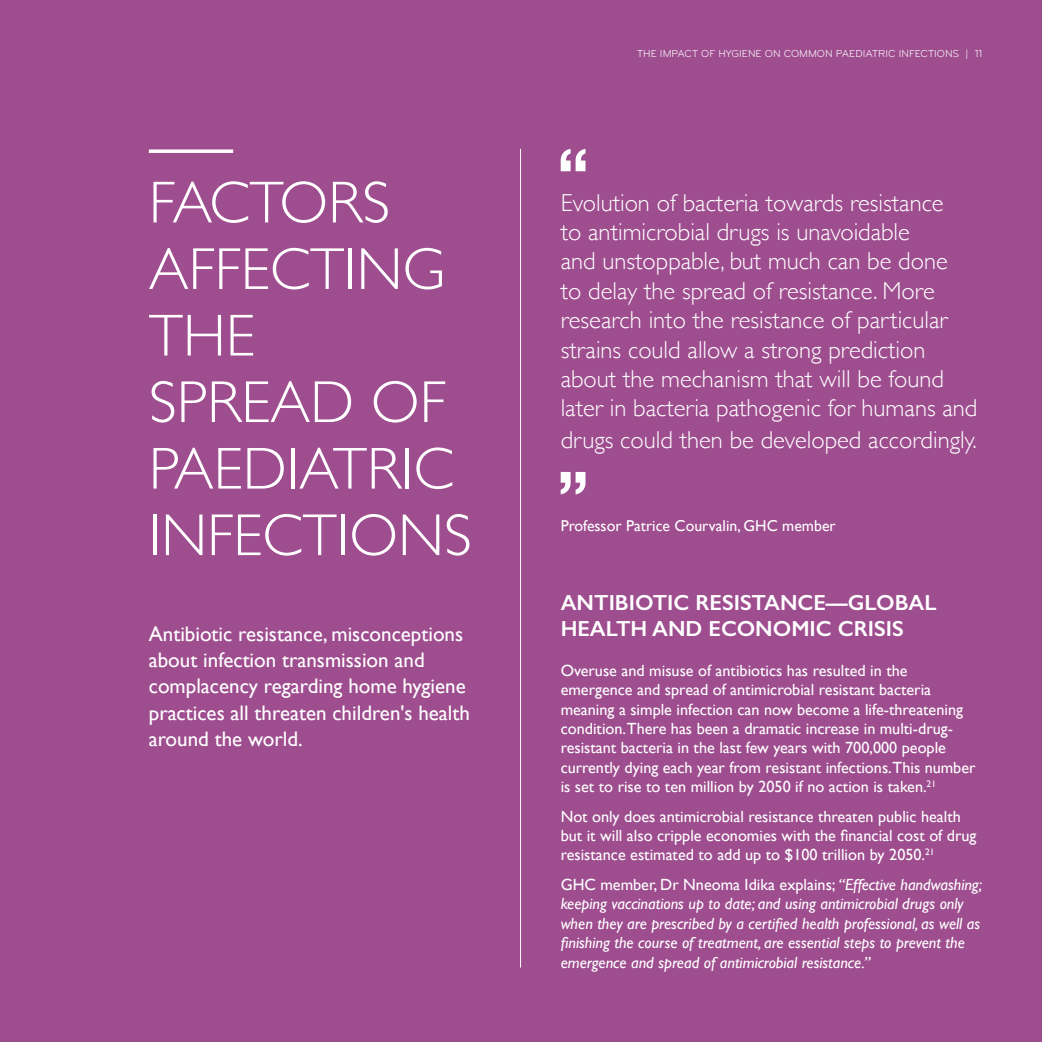
<style>
.page{position:relative;width:1042px;height:1042px;background:#9e4d8f}
.page>*{position:absolute;margin:0;border:0;box-sizing:border-box;transform-origin:0 0}
.t1{font:300 59.5px/66.5px "Gill Sans";color:#fff}
.t2{font:300 24.5px/29.8px "Gill Sans";color:#fff}
.t3{font:600 21.88px "Gill Sans";color:#fff}
.t4{font:21px/26.2px "Gill Sans";color:#fff}
.t5{font:16.1px/19.4px "Gill Sans";color:#fff}
.t6{font:italic 16.1px/19.4px "Gill Sans";color:#fff}
.t7{font:15.75px "Gill Sans";color:#fff}
.t8{font:10.5px "Bryant Pro Regular Alternate";color:#fff}
.s1{font-style:normal}
</style>
<div class="page">
<svg style="left:149px;top:149px;width:84px;height:4px"></svg>
<svg style="left:561px;top:149px;width:24px;height:22px"></svg>
<svg style="left:561px;top:472px;width:24px;height:22px"></svg>
<hr style="left:520px;top:149px;width:1px;height:818px;background:#fff">
<h1 class="t1" style="left:149px;top:167px;width:324px">FACTORS<br>AFFECTING<br>THE<br>SPREAD OF<br>PAEDIATRIC<br>INFECTIONS</h1>
<h3 class="t4" style="left:149px;top:620px;width:323px">Antibiotic resistance, misconceptions about infection transmission and complacency regarding home hygiene practices all threaten children's health around the world.</h3>
<p class="t8" style="left:637px;top:48px;width:347px">THE IMPACT OF HYGIENE ON COMMON PAEDIATRIC INFECTIONS | 11</p>
<p class="t2" style="left:561px;top:187px;width:418px">Evolution of bacteria towards resistance<br>to antimicrobial drugs is unavoidable<br>and unstoppable, but much can be done<br>to delay the spread of resistance. More research into the resistance of particular strains could allow a strong prediction about the mechanism that will be found later in bacteria pathogenic for humans and drugs could then be developed accordingly.</p>
<p class="t7" style="left:561px;top:516px;width:277px">Professor Patrice Courvalin, GHC member</p>
<h3 class="t3" style="left:561px;top:589px;width:149px">ANTI BIOTIC RESISTANCE</h3>
<h3 class="t3" style="left:826px;top:589px;width:38px">—GLOBAL</h3>
<h3 class="t3" style="left:561px;top:616px;width:15px">HEALTH</h3>
<h3 class="t3" style="left:652px;top:616px;width:18px">AND</h3>
<h3 class="t3" style="left:708px;top:616px;width:17px">ECONOMIC</h3>
<h3 class="t3" style="left:838px;top:616px;width:12px">CRISIS</h3>
<p class="t5" style="left:561px;top:660px;width:416px">Overuse and misuse of antibiotics has resulted in the emergence and spread of antimicrobial resistant bacteria meaning a simple infection can now become a life-threatening condition.There has been a dramatic increase in multi-drug&shy;resistant bacteria in the last few years with 700,000 people currently dying each year from resistant infections.This number is set to rise to ten million by 2050 if no action is taken.<sup>21</sup></p>
<p class="t5" style="left:561px;top:806px;width:417px">Not only does antimicrobial resistance threaten public health but it will also cripple economies with the financial cost of drug resistance estimated to add up to $100 trillion by 2050.<sup>21</sup></p>
<p class="t6" style="left:561px;top:874px;width:423px"><span class="s1">GHC member, Dr Nneoma Idika explains;</span> “Effective handwashing; keeping vaccinations up to date; and using antimicrobial drugs only when they are prescribed by a certified health professional, as well as finishing the course of treatment, are essential steps to prevent the emergence and spread of antimicrobial resistance.”</p>
</div>
